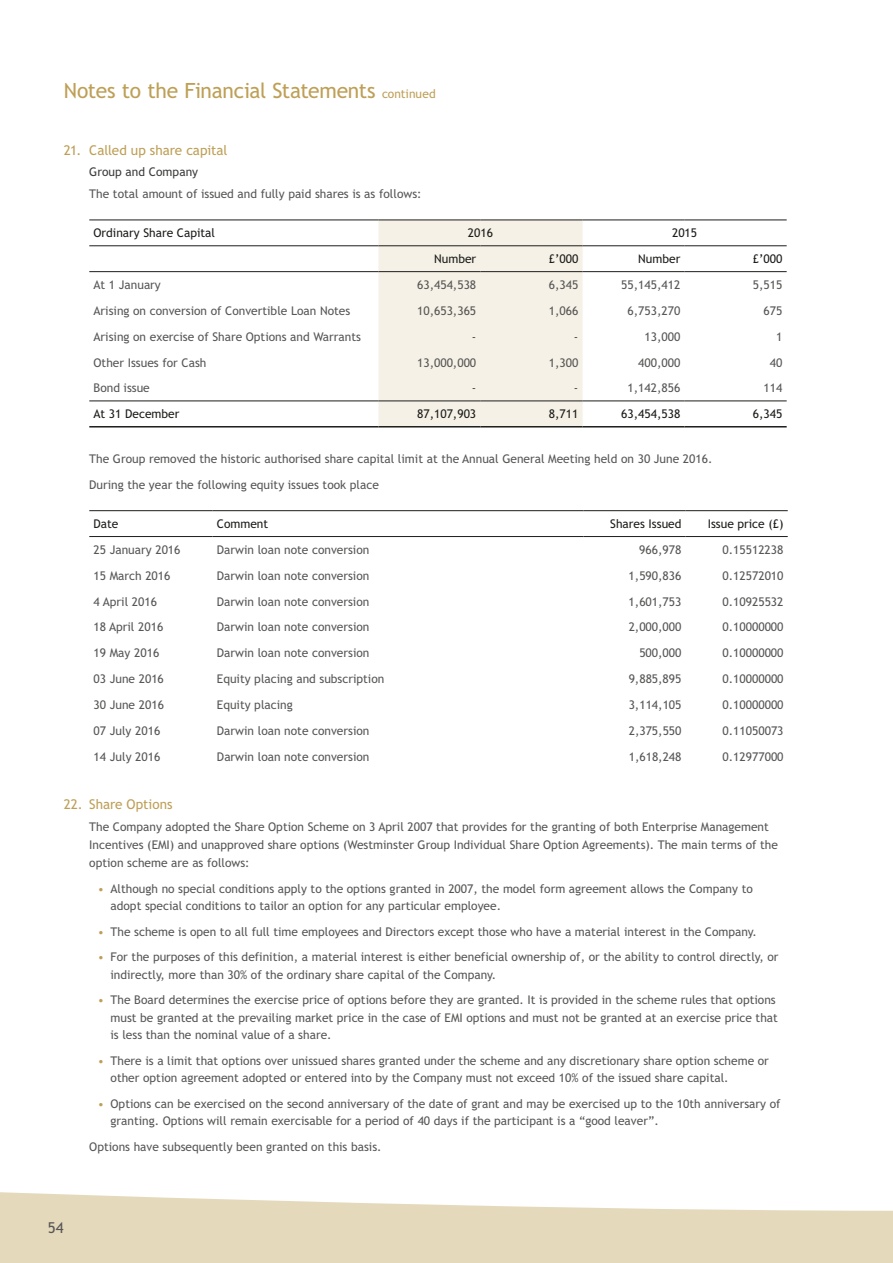
<style>
.page{position:relative;width:893px;height:1263px;background:#fff}
.page>*{position:absolute;margin:0;border:0;box-sizing:border-box;transform-origin:0 0}
.t1{font:21px "Trebuchet";letter-spacing:-.015em;color:#be9f56}
.t2{font:15px "Trebuchet";color:#575756}
.t3{font:13.5px "Trebuchet";letter-spacing:-.005em;color:#be9f56}
.t4{font:12px/17.2px "Trebuchet";color:#575756}
.t5{font:12px "Trebuchet";color:#1d1d1b}
.t6{font:12px "Trebuchet";letter-spacing:.005em;color:#3c3c3b}
.s1{font-size:12px}
.s2{color:#be9f56}
</style>
<div class="page">
<div style="left:0;top:1188px;width:893px;height:75px;background:#e5d9bc"></div>
<svg style="left:0;top:1188px;width:893px;height:23px;fill:#fff"></svg>
<div style="left:378px;top:221px;width:205px;height:205px;background:#f5f1e6"></div>
<hr style="left:89px;top:245px;width:289px;height:1px;background:#1d1d1b">
<hr style="left:378px;top:245px;width:102px;height:1px;background:#1d1d1b">
<hr style="left:480px;top:245px;width:103px;height:1px;background:#1d1d1b">
<hr style="left:583px;top:245px;width:102px;height:1px;background:#1d1d1b">
<hr style="left:685px;top:245px;width:102px;height:1px;background:#1d1d1b">
<hr style="left:89px;top:220px;width:289px;height:1px;background:#1d1d1b">
<hr style="left:378px;top:220px;width:102px;height:1px;background:#1d1d1b">
<hr style="left:480px;top:220px;width:103px;height:1px;background:#1d1d1b">
<hr style="left:583px;top:220px;width:102px;height:1px;background:#1d1d1b">
<hr style="left:685px;top:220px;width:102px;height:1px;background:#1d1d1b">
<hr style="left:89px;top:271px;width:289px;height:1px;background:#1d1d1b">
<hr style="left:378px;top:271px;width:102px;height:1px;background:#1d1d1b">
<hr style="left:480px;top:271px;width:103px;height:1px;background:#1d1d1b">
<hr style="left:583px;top:271px;width:102px;height:1px;background:#1d1d1b">
<hr style="left:685px;top:271px;width:102px;height:1px;background:#1d1d1b">
<hr style="left:378px;top:400px;width:102px;height:1px;background:#1d1d1b">
<hr style="left:480px;top:400px;width:103px;height:1px;background:#1d1d1b">
<hr style="left:583px;top:400px;width:102px;height:1px;background:#1d1d1b">
<hr style="left:685px;top:400px;width:102px;height:1px;background:#1d1d1b">
<hr style="left:378px;top:426px;width:102px;height:1px;background:#1d1d1b">
<hr style="left:480px;top:426px;width:103px;height:1px;background:#1d1d1b">
<hr style="left:583px;top:426px;width:102px;height:1px;background:#1d1d1b">
<hr style="left:685px;top:426px;width:102px;height:1px;background:#1d1d1b">
<hr style="left:89px;top:400px;width:289px;height:1px;background:#1d1d1b">
<hr style="left:89px;top:426px;width:289px;height:1px;background:#1d1d1b">
<hr style="left:89px;top:510px;width:124px;height:1px;background:#1d1d1b">
<hr style="left:213px;top:510px;width:371px;height:1px;background:#1d1d1b">
<hr style="left:89px;top:536px;width:124px;height:1px;background:#1d1d1b">
<hr style="left:213px;top:536px;width:371px;height:1px;background:#1d1d1b">
<hr style="left:584px;top:510px;width:102px;height:1px;background:#1d1d1b">
<hr style="left:686px;top:510px;width:102px;height:1px;background:#1d1d1b">
<hr style="left:584px;top:536px;width:102px;height:1px;background:#1d1d1b">
<hr style="left:686px;top:536px;width:102px;height:1px;background:#1d1d1b">
<h1 class="t1" style="left:64px;top:78px;width:373px">Notes to the Financial Statements <span class="s1">continued</span></h1>
<p class="t3" style="left:64px;top:142px;width:165px">21. Called up share capital</p>
<p class="t6" style="left:89px;top:165px;width:110px">Group and Company</p>
<p class="t4" style="left:89px;top:185px;width:334px">The total amount of issued and fully paid shares is as follows:</p>
<p class="t5" style="left:94px;top:226px;width:123px">Ordinary Share Capital</p>
<p class="t5" style="left:468px;top:226px;width:27px">2016</p>
<p class="t5" style="left:672px;top:226px;width:27px">2015</p>
<p class="t5" style="left:434px;top:252px;width:44px">Number</p>
<p class="t5" style="left:549px;top:252px;width:31px">£’000</p>
<p class="t5" style="left:638px;top:252px;width:44px">Number</p>
<p class="t5" style="left:753px;top:252px;width:31px">£’000</p>
<p class="t4" style="left:94px;top:276px;width:69px">At 1 January</p>
<p class="t4" style="left:417px;top:276px;width:61px">63,454,538</p>
<p class="t4" style="left:549px;top:276px;width:31px">6,345</p>
<p class="t4" style="left:621px;top:276px;width:61px">55,145,412</p>
<p class="t4" style="left:753px;top:276px;width:31px">5,515</p>
<p class="t4" style="left:94px;top:302px;width:258px">Arising on conversion of Convertible Loan Notes</p>
<p class="t4" style="left:417px;top:302px;width:61px">10,653,365</p>
<p class="t4" style="left:549px;top:302px;width:31px">1,066</p>
<p class="t4" style="left:627px;top:302px;width:54px">6,753,270</p>
<p class="t4" style="left:764px;top:302px;width:20px">675</p>
<p class="t4" style="left:94px;top:328px;width:269px">Arising on exercise of Share Options and Warrants</p>
<p class="t4" style="left:472px;top:328px;width:6px">-</p>
<p class="t4" style="left:574px;top:328px;width:6px">-</p>
<p class="t4" style="left:644px;top:328px;width:37px">13,000</p>
<p class="t4" style="left:776px;top:328px;width:8px">1</p>
<p class="t4" style="left:94px;top:354px;width:114px">Other Issues for Cash</p>
<p class="t4" style="left:417px;top:354px;width:61px">13,000,000</p>
<p class="t4" style="left:549px;top:354px;width:31px">1,300</p>
<p class="t4" style="left:638px;top:354px;width:44px">400,000</p>
<p class="t4" style="left:770px;top:354px;width:14px">40</p>
<p class="t4" style="left:94px;top:379px;width:58px">Bond issue</p>
<p class="t4" style="left:472px;top:379px;width:6px">-</p>
<p class="t4" style="left:574px;top:379px;width:6px">-</p>
<p class="t4" style="left:627px;top:379px;width:54px">1,142,856</p>
<p class="t4" style="left:764px;top:379px;width:20px">114</p>
<p class="t5" style="left:94px;top:407px;width:87px">At 31 December</p>
<p class="t5" style="left:417px;top:407px;width:61px">87,107,903</p>
<p class="t5" style="left:549px;top:407px;width:31px">8,711</p>
<p class="t5" style="left:621px;top:407px;width:61px">63,454,538</p>
<p class="t5" style="left:753px;top:407px;width:31px">6,345</p>
<p class="t4" style="left:89px;top:450px;width:625px">The Group removed the historic authorised share capital limit at the Annual General Meeting held on 30 June 2016.</p>
<p class="t4" style="left:89px;top:476px;width:291px">During the year the following equity issues took place</p>
<p class="t5" style="left:94px;top:517px;width:26px">Date</p>
<p class="t5" style="left:217px;top:517px;width:53px">Comment</p>
<p class="t5" style="left:610px;top:517px;width:73px">Shares Issued</p>
<p class="t5" style="left:708px;top:517px;width:77px">Issue price (£)</p>
<p class="t4" style="left:94px;top:541px;width:88px">25 January 2016</p>
<p class="t4" style="left:217px;top:541px;width:154px">Darwin loan note conversion</p>
<p class="t4" style="left:639px;top:541px;width:44px">966,978</p>
<p class="t4" style="left:722px;top:541px;width:62px">0.15512238</p>
<p class="t4" style="left:94px;top:567px;width:78px">15 March 2016</p>
<p class="t4" style="left:217px;top:567px;width:154px">Darwin loan note conversion</p>
<p class="t4" style="left:629px;top:567px;width:54px">1,590,836</p>
<p class="t4" style="left:722px;top:567px;width:62px">0.12572010</p>
<p class="t4" style="left:94px;top:593px;width:65px">4 April 2016</p>
<p class="t4" style="left:217px;top:593px;width:154px">Darwin loan note conversion</p>
<p class="t4" style="left:629px;top:593px;width:54px">1,601,753</p>
<p class="t4" style="left:722px;top:593px;width:62px">0.10925532</p>
<p class="t4" style="left:94px;top:618px;width:71px">18 April 2016</p>
<p class="t4" style="left:217px;top:618px;width:154px">Darwin loan note conversion</p>
<p class="t4" style="left:629px;top:618px;width:54px">2,000,000</p>
<p class="t4" style="left:722px;top:618px;width:62px">0.10000000</p>
<p class="t4" style="left:94px;top:644px;width:67px">19 May 2016</p>
<p class="t4" style="left:217px;top:644px;width:154px">Darwin loan note conversion</p>
<p class="t4" style="left:639px;top:644px;width:44px">500,000</p>
<p class="t4" style="left:722px;top:644px;width:62px">0.10000000</p>
<p class="t4" style="left:94px;top:670px;width:72px">03 June 2016</p>
<p class="t4" style="left:217px;top:670px;width:169px">Equity placing and subscription</p>
<p class="t4" style="left:629px;top:670px;width:54px">9,885,895</p>
<p class="t4" style="left:723px;top:670px;width:62px">0.10000000</p>
<p class="t4" style="left:94px;top:696px;width:72px">30 June 2016</p>
<p class="t4" style="left:217px;top:696px;width:77px">Equity placing</p>
<p class="t4" style="left:629px;top:696px;width:54px">3,114,105</p>
<p class="t4" style="left:723px;top:696px;width:62px">0.10000000</p>
<p class="t4" style="left:94px;top:722px;width:68px">07 July 2016</p>
<p class="t4" style="left:217px;top:722px;width:154px">Darwin loan note conversion</p>
<p class="t4" style="left:629px;top:722px;width:54px">2,375,550</p>
<p class="t4" style="left:723px;top:722px;width:62px">0.11050073</p>
<p class="t4" style="left:94px;top:748px;width:68px">14 July 2016</p>
<p class="t4" style="left:217px;top:748px;width:154px">Darwin loan note conversion</p>
<p class="t4" style="left:629px;top:748px;width:54px">1,618,248</p>
<p class="t4" style="left:723px;top:748px;width:62px">0.12977000</p>
<p class="t3" style="left:64px;top:796px;width:110px">22. Share Options</p>
<p class="t4" style="left:89px;top:817px;width:690px;line-height:18px">The Company adopted the Share Option Scheme on 3 April 2007 that provides for the granting of both Enterprise Management<br>Incentives (EMI) and unapproved share options (Westminster Group Individual Share Option Agreements). The main terms of the option scheme are as follows:</p>
<p class="t4" style="left:111px;top:879px;width:644px;text-indent:-13px"><span class="s2">•</span> Although no special conditions apply to the options granted in 2007, the model form agreement allows the Company to adopt special conditions to tailor an option for any particular employee.</p>
<p class="t4" style="left:98px;top:922px;width:660px"><span class="s2">•</span> The scheme is open to all full time employees and Directors except those who have a material interest in the Company.</p>
<p class="t4" style="left:111px;top:948px;width:669px;text-indent:-13px"><span class="s2">•</span> For the purposes of this definition, a material interest is either beneficial ownership of, or the ability to control directly, or indirectly, more than 30% of the ordinary share capital of the Company.</p>
<p class="t4" style="left:111px;top:991px;width:669px;text-indent:-13px"><span class="s2">•</span> The Board determines the exercise price of options before they are granted. It is provided in the scheme rules that options must be granted at the prevailing market price in the case of EMI options and must not be granted at an exercise price that is less than the nominal value of a share.</p>
<p class="t4" style="left:111px;top:1051px;width:660px;text-indent:-13px"><span class="s2">•</span> There is a limit that options over unissued shares granted under the scheme and any discretionary share option scheme or other option agreement adopted or entered into by the Company must not exceed 10% of the issued share capital.</p>
<p class="t4" style="left:111px;top:1094px;width:672px;text-indent:-13px"><span class="s2">•</span> Options can be exercised on the second anniversary of the date of grant and may be exercised up to the 10th anniversary of granting. Options will remain exercisable for a period of 40 days if the participant is a “good leaver”.</p>
<p class="t4" style="left:89px;top:1138px;width:294px">Options have subsequently been granted on this basis.</p>
<p class="t2" style="left:48px;top:1219px;width:17px">54</p>
</div>
